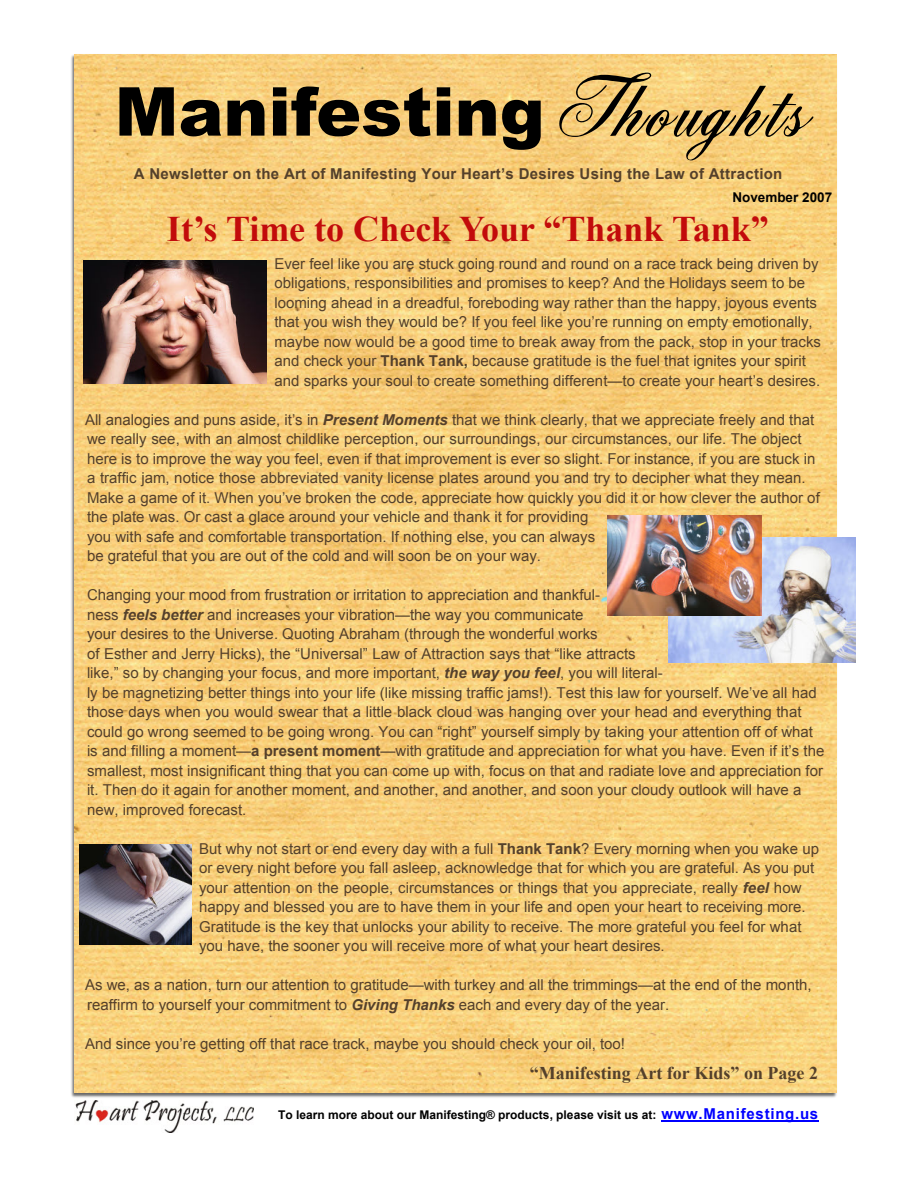
<style>
.page{position:relative;width:918px;height:1188px;background:#fff}
.page>*{position:absolute;margin:0;border:0;box-sizing:border-box;transform-origin:0 0}
.t1{font:900 67.5px "Arial";color:#000}
.t2{font:700 36px "Times New Roman";color:#c20b0b}
.t3{font:700 18px "Times New Roman";color:#54402b}
.t4{font:15px/19.5px "Arial";color:#54402b}
.t5{font:700 15px "Arial";letter-spacing:.02em;color:#54402b}
.t6{font:700 13.5px "Arial";color:#000}
.t7{font:700 12px "Arial";color:#000}
.s1{font-family:"Ancestory SF";font-weight:400;font-size:81px}
.s2{font-weight:700}
.s3{font-weight:700;font-style:italic}
.s4{font-size:15px;color:#00f}
</style>
<div class="page">
<img style="left:75px;top:55px;width:761px;height:1038px">
<hr style="left:661px;top:1120px;width:158px;height:2px;background:#00f">
<img style="left:80px;top:845px;width:112px;height:99px">
<img style="left:668px;top:538px;width:187px;height:124px">
<img style="left:608px;top:515px;width:154px;height:100px">
<img style="left:83px;top:261px;width:184px;height:122px">
<img style="left:75px;top:1101px;width:178px;height:31px">
<h1 class="t1" style="left:115px;top:87px;width:686px">Manifesting<span class="s1">Thoughts</span></h1>
<p class="t5" style="left:134px;top:168px;width:650px">A Newsletter on the Art of Manifesting Your Heart’s Desires Using the Law of Attraction</p>
<h2 class="t2" style="left:167px;top:217px;width:603px">It’s Time to Check Your “Thank Tank”</h2>
<p class="t4" style="left:274px;top:255px;width:548px">Ever feel like you are stuck going round and round on a race track being driven by obligations, responsibilities and promises to keep? And the Holidays seem to be looming ahead in a dreadful, foreboding way rather than the happy, joyous events that you wish they would be? If you feel like you’re running on empty emotionally, maybe now would be a good time to break away from the pack, stop in your tracks and check your <span class="s2">Thank Tank,</span> because gratitude is the fuel that ignites your spirit and sparks your soul to create something different—to create your heart’s desires.</p>
<p class="t4" style="left:85px;top:411px;width:736px">All analogies and puns aside, it’s in <span class="s3">Present Moments</span> that we think clearly, that we appreciate freely and that we really see, with an almost childlike perception, our surroundings, our circumstances, our life. The object here is to improve the way you feel, even if that improvement is ever so slight. For instance, if you are stuck in a traffic jam, notice those abbreviated vanity license plates around you and try to decipher what they mean.<br>Make a game of it. When you’ve broken the code, appreciate how quickly you did it or how clever the author of the plate was. Or cast a glace around your vehicle and thank it for providing<br>you with safe and comfortable transportation. If nothing else, you can always<br>be grateful that you are out of the cold and will soon be on your way.</p>
<p class="t4" style="left:87px;top:587px;width:739px">Changing your mood from frustration or irritation to appreciation and thankful-<br>ness <span class="s3">feels better</span> and increases your vibration—the way you communicate<br>your desires to the Universe. Quoting Abraham (through the wonderful works<br>of Esther and Jerry Hicks), the “Universal” Law of Attraction says that “like attracts<br>like,” so by changing your focus, and more important, <span class="s3">the way you feel</span>, you will literal-<br>ly be magnetizing better things into your life (like missing traffic jams!). Test this law for yourself. We’ve all had those days when you would swear that a little black cloud was hanging over your head and everything that could go wrong seemed to be going wrong. You can “right” yourself simply by taking your attention off of what is and filling a moment—<span class="s2">a present moment</span>—with gratitude and appreciation for what you have. Even if it’s the smallest, most insignificant thing that you can come up with, focus on that and radiate love and appreciation for it. Then do it again for another moment, and another, and another, and soon your cloudy outlook will have a new, improved forecast.</p>
<p class="t4" style="left:199px;top:840px;width:622px">But why not start or end every day with a full <span class="s2">Thank Tank</span>? Every morning when you wake up or every night before you fall asleep, acknowledge that for which you are grateful. As you put your attention on the people, circumstances or things that you appreciate, really <span class="s3">feel</span> how happy and blessed you are to have them in your life and open your heart to receiving more.<br>Gratitude is the key that unlocks your ability to receive. The more grateful you feel for what you have, the sooner you will receive more of what your heart desires.</p>
<p class="t4" style="left:85px;top:977px;width:728px">As we, as a nation, turn our attention to gratitude—with turkey and all the trimmings—at the end of the month, reaffirm to yourself your commitment to <span class="s3">Giving Thanks</span> each and every day of the year.</p>
<p class="t4" style="left:85px;top:1035px;width:542px">And since you’re getting off that race track, maybe you should check your oil, too!</p>
<p class="t3" style="left:530px;top:1067px;width:290px">“Manifesting Art for Kids” on Page 2</p>
<p class="t6" style="left:732px;top:192px;width:101px">November 2007</p>
<p class="t7" style="left:278px;top:1110px;width:542px">To learn more about our Manifesting® products, please visit us at: <span class="s4">www.Manifesting.us</span></p>
</div>
